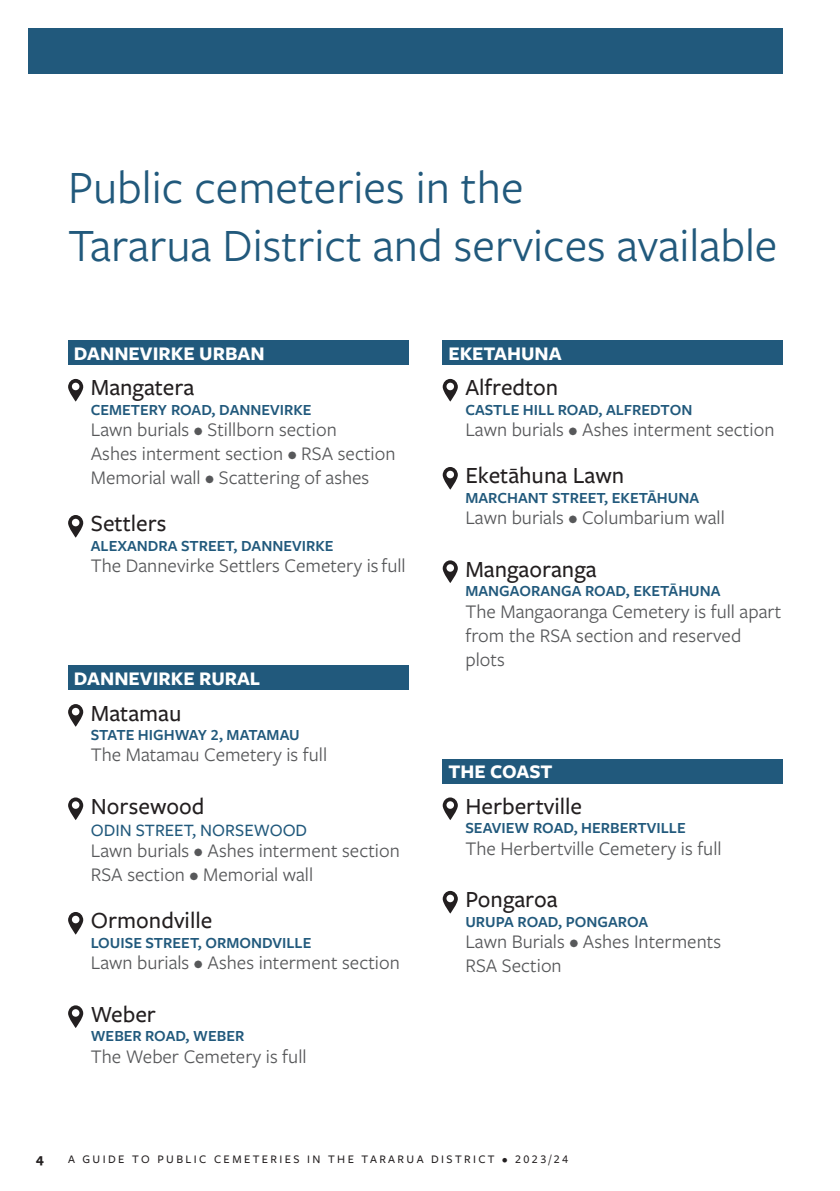
<style>
.page{position:relative;width:840px;height:1191px;background:#fff}
.page>*{position:absolute;margin:0;border:0;box-sizing:border-box;transform-origin:0 0}
.Heading{font:48px/57.6px "Freight Sans Pro";color:#21597c}
.Cemetery_name{font:500 24px "Freight Sans Pro";color:#231f20}
.Body_text{font:20px/24px "Freight Sans Pro";color:#57585a}
.Cemetery_items{font:20px/24px "Freight Sans Pro";color:#57585a}
.Subhead{font:700 20px "Freight Sans Pro";color:#fff}
.Cemetery_name-2{font:500 18px "Freight Sans Pro";color:#21597c}
.Cemetery_address{font:600 16px "Freight Sans Pro";color:#21597c}
.t1{font:700 14px "Freight Sans Pro";color:#231f20}
.t2{font:500 12px "Freight Sans Pro";letter-spacing:.2em;color:#231f20}
</style>
<div class="page">
<div style="left:28px;top:28px;width:754px;height:46px;background:#21597c"></div>
<div style="left:68px;top:340px;width:340px;height:25px;background:#21597c"></div>
<svg style="left:68px;top:379px;width:15px;height:22px"></svg>
<svg style="left:68px;top:515px;width:15px;height:22px"></svg>
<div style="left:68px;top:665px;width:340px;height:25px;background:#21597c"></div>
<svg style="left:68px;top:704px;width:15px;height:22px"></svg>
<svg style="left:68px;top:797px;width:15px;height:23px"></svg>
<svg style="left:68px;top:912px;width:15px;height:22px"></svg>
<svg style="left:68px;top:1005px;width:15px;height:23px"></svg>
<div style="left:442px;top:340px;width:340px;height:25px;background:#21597c"></div>
<svg style="left:442px;top:379px;width:15px;height:22px"></svg>
<svg style="left:442px;top:467px;width:15px;height:22px"></svg>
<svg style="left:442px;top:560px;width:15px;height:23px"></svg>
<div style="left:442px;top:759px;width:340px;height:25px;background:#21597c"></div>
<svg style="left:442px;top:797px;width:15px;height:23px"></svg>
<svg style="left:442px;top:891px;width:15px;height:22px"></svg>
<p class="Heading" style="left:68px;top:157px;width:710px">Public cemeteries in the<br>Tararua District and services available</p>
<p class="Subhead" style="left:74px;top:339px;width:192px">DANNEVIRKE URBAN</p>
<p class="Cemetery_name" style="left:91px;top:371px;width:105px">Mangatera</p>
<p class="Cemetery_address" style="left:91px;top:398px;width:222px">CEMETERY ROAD, DANNEVIRKE</p>
<p class="Body_text" style="left:91px;top:417px;width:306px">Lawn burials • Stillborn section<br>Ashes interment section • RSA section<br>Memorial wall • Scattering of ashes</p>
<p class="Cemetery_name" style="left:91px;top:507px;width:77px">Settlers</p>
<p class="Cemetery_address" style="left:91px;top:534px;width:244px">ALEXANDRA STREET, DANNEVIRKE</p>
<p class="Body_text" style="left:91px;top:553px;width:316px">The Dannevirke Settlers Cemetery isfull</p>
<p class="Subhead" style="left:74px;top:664px;width:188px">DANNEVIRKE RURAL</p>
<p class="Cemetery_name" style="left:91px;top:696px;width:92px">Matamau</p>
<p class="Cemetery_address" style="left:91px;top:723px;width:210px">STATE HIGHWAY 2, MATAMAU</p>
<p class="Body_text" style="left:91px;top:742px;width:238px">The Matamau Cemetery is full</p>
<p class="Cemetery_name" style="left:91px;top:790px;width:115px">Norsewood</p>
<p class="Cemetery_name-2" style="left:91px;top:817px;width:218px">ODIN STREET, NORSEWOOD</p>
<p class="Body_text" style="left:91px;top:838px;width:310px">Lawn burials • Ashes interment section<br>RSA section • Memorial wall</p>
<p class="Cemetery_name" style="left:91px;top:904px;width:123px">Ormondville</p>
<p class="Cemetery_address" style="left:91px;top:931px;width:222px">LOUISE STREET, ORMONDVILLE</p>
<p class="Body_text" style="left:91px;top:950px;width:310px">Lawn burials • Ashes interment section</p>
<p class="Cemetery_name" style="left:91px;top:998px;width:67px">Weber</p>
<p class="Cemetery_address" style="left:91px;top:1025px;width:155px">WEBER ROAD, WEBER</p>
<p class="Body_text" style="left:91px;top:1043px;width:217px">The Weber Cemetery is full</p>
<p class="Subhead" style="left:448px;top:339px;width:115px">EKETAHUNA</p>
<p class="Cemetery_name" style="left:465px;top:371px;width:94px">Alfredton</p>
<p class="Cemetery_address" style="left:465px;top:398px;width:228px">CASTLE HILL ROAD, ALFREDTON</p>
<p class="Cemetery_items" style="left:465px;top:417px;width:310px">Lawn burials • Ashes interment section</p>
<p class="Cemetery_name" style="left:465px;top:459px;width:160px">Eketāhuna Lawn</p>
<p class="Cemetery_address" style="left:465px;top:486px;width:235px">MARCHANT STREET, EKETĀHUNA</p>
<p class="Cemetery_items" style="left:465px;top:505px;width:261px">Lawn burials • Columbarium wall</p>
<p class="Cemetery_name" style="left:465px;top:553px;width:133px">Mangaoranga</p>
<p class="Cemetery_address" style="left:465px;top:580px;width:257px">MANGAORANGA ROAD, EKETĀHUNA</p>
<p class="Cemetery_items" style="left:465px;top:598px;width:317px">The Mangaoranga Cemetery is full apart from the RSA section and reserved plots</p>
<p class="Subhead" style="left:448px;top:758px;width:105px">THE COAST</p>
<p class="Cemetery_name" style="left:465px;top:790px;width:118px">Herbertville</p>
<p class="Cemetery_address" style="left:465px;top:817px;width:222px">SEAVIEW ROAD, HERBERTVILLE</p>
<p class="Body_text" style="left:465px;top:835px;width:257px">The Herbertville Cemetery is full</p>
<p class="Cemetery_name" style="left:465px;top:883px;width:94px">Pongaroa</p>
<p class="Cemetery_address" style="left:465px;top:910px;width:184px">URUPA ROAD, PONGAROA</p>
<p class="Cemetery_items" style="left:465px;top:929px;width:257px">Lawn Burials • Ashes Interments<br>RSA Section</p>
<p class="t1" style="left:36px;top:1148px;width:10px">4</p>
<p class="t2" style="left:68px;top:1150px;width:501px">A GUIDE TO PUBLIC CEMETERIES IN THE TARARUA DISTRICT • 2023/24</p>
</div>
